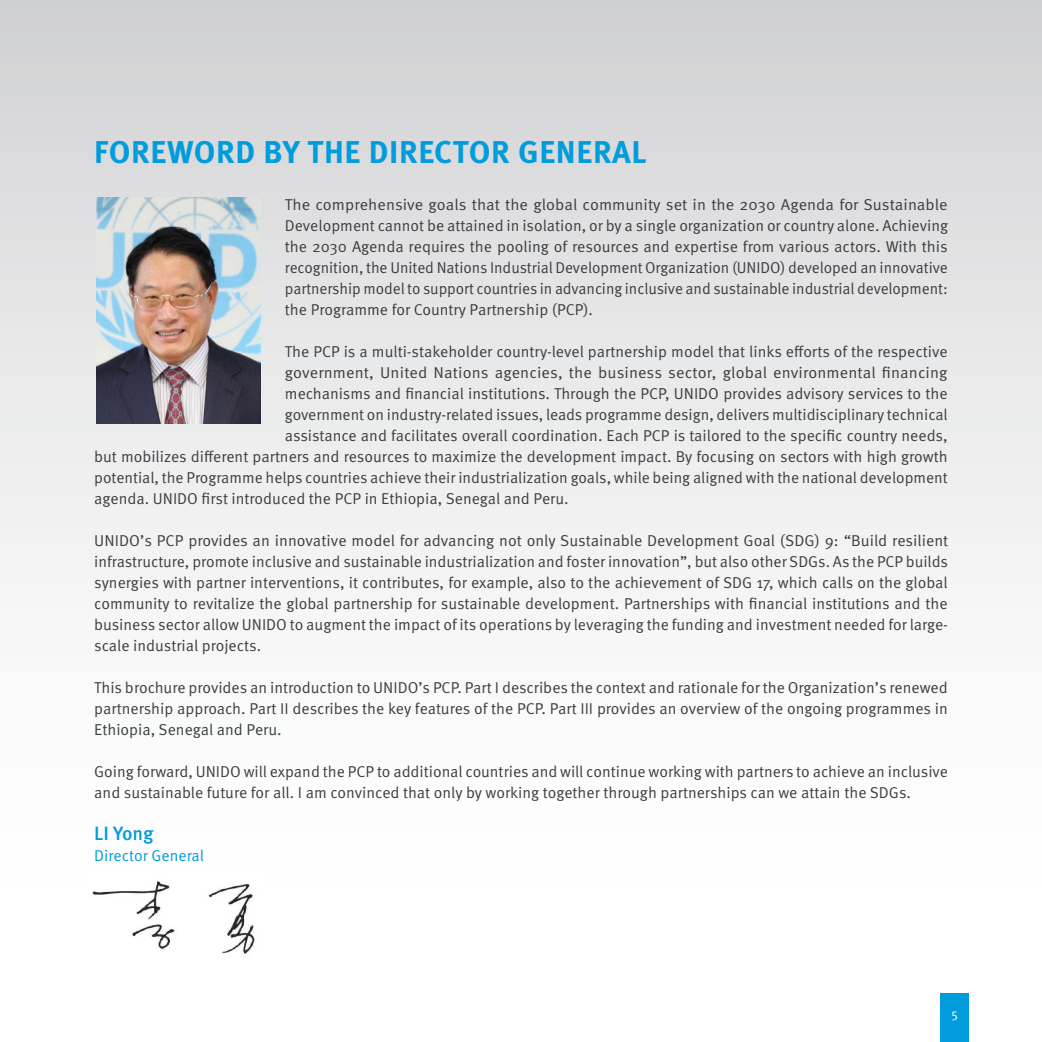
<style>
.page{position:relative;width:1042px;height:1042px;background:#fff}
.page>*{position:absolute;margin:0;border:0;box-sizing:border-box;transform-origin:0 0}
.Title_text_Simone{font:700 31.5px "Meta Pro";letter-spacing:.02em;color:#009cdc}
.Body_Text_Simone{font:500 19.25px "Meta Pro";letter-spacing:-.005em;color:#009cdc}
.Body_Text_Simone-2{font:15.75px/21px "Meta Pro";color:#3b3d3f;text-align:justify}
.Body_Text_Simone-3{font:15.75px "Meta Pro";color:#009cdc}
.t1{font:12.95px "Meta OT Norm";color:#fff}
</style>
<div class="page">
<div style="left:940px;top:993px;width:29px;height:49px;background:#009cdc"></div>
<div style="left:0;top:0;width:1042px;height:903px;background:linear-gradient(to bottom,#d3d3d5,#fff)"></div>
<img style="left:96px;top:197px;width:164px;height:227px">
<img style="left:89px;top:870px;width:173px;height:84px">
<p class="Title_text_Simone" style="left:94px;top:132px;width:554px">FOREWORD BY THE DIRECTOR GENERAL</p>
<p class="Body_Text_Simone-2" style="left:285px;top:195px;width:665px">The comprehensive goals that the global community set in the 2030 Agenda for Sustainable Development cannot be attained in isolation, or by a single organization or country alone. Achieving the 2030 Agenda requires the pooling of resources and expertise from various actors. With this recognition, the United Nations Industrial Development Organization (UNIDO) developed an innovative partnership model to support countries in advancing inclusive and sustainable industrial development: the Programme for Country Partnership (PCP).</p>
<p class="Body_Text_Simone-2" style="left:285px;top:342px;width:664px">The PCP is a multi-stakeholder country-level partnership model that links efforts of the respective</p>
<p class="Body_Text_Simone-2" style="left:285px;top:363px;width:664px">government, United Nations agencies, the business sector, global environmental financing</p>
<p class="Body_Text_Simone-2" style="left:285px;top:384px;width:664px">mechanisms and financial institutions. Through the PCP, UNIDO provides advisory services to the</p>
<p class="Body_Text_Simone-2" style="left:285px;top:405px;width:664px">government on industry-related issues, leads programme design, delivers multidisciplinary technical</p>
<p class="Body_Text_Simone-2" style="left:285px;top:426px;width:664px">assistance and facilitates overall coordination. Each PCP is tailored to the specific country needs,</p>
<p class="Body_Text_Simone-2" style="left:94px;top:447px;width:855px">but mobilizes different partners and resources to maximize the development impact. By focusing on sectors with high growth</p>
<p class="Body_Text_Simone-2" style="left:94px;top:468px;width:855px">potential, the Programme helps countries achieve their industrialization goals, while being aligned with the national development</p>
<p class="Body_Text_Simone-2" style="left:94px;top:489px;width:476px">agenda. UNIDO first introduced the PCP in Ethiopia, Senegal and Peru.</p>
<p class="Body_Text_Simone-2" style="left:94px;top:531px;width:855px">UNIDO’s PCP provides an innovative model for advancing not only Sustainable Development Goal (SDG) 9: “Build resilient infrastructure, promote inclusive and sustainable industrialization and foster innovation”, but also other SDGs. As the PCP builds synergies with partner interventions, it contributes, for example, also to the achievement of SDG 17, which calls on the global community to revitalize the global partnership for sustainable development. Partnerships with financial institutions and the business sector allow UNIDO to augment the impact of its operations by leveraging the funding and investment needed for large&shy;scale industrial projects.</p>
<p class="Body_Text_Simone-2" style="left:94px;top:678px;width:855px">This brochure provides an introduction to UNIDO’s PCP. Part I describes the context and rationale for the Organization’s renewed partnership approach. Part II describes the key features of the PCP. Part III provides an overview of the ongoing programmes in Ethiopia, Senegal and Peru.</p>
<p class="Body_Text_Simone-2" style="left:94px;top:762px;width:855px">Going forward, UNIDO will expand the PCP to additional countries and will continue working with partners to achieve an inclusive and sustainable future for all. I am convinced that only by working together through partnerships can we attain the SDGs.</p>
<p class="Body_Text_Simone" style="left:94px;top:821px;width:61px">LI Yong</p>
<p class="Body_Text_Simone-3" style="left:94px;top:846px;width:111px">Director General</p>
<p class="t1" style="left:951px;top:1006px;width:8px">5</p>
</div>
